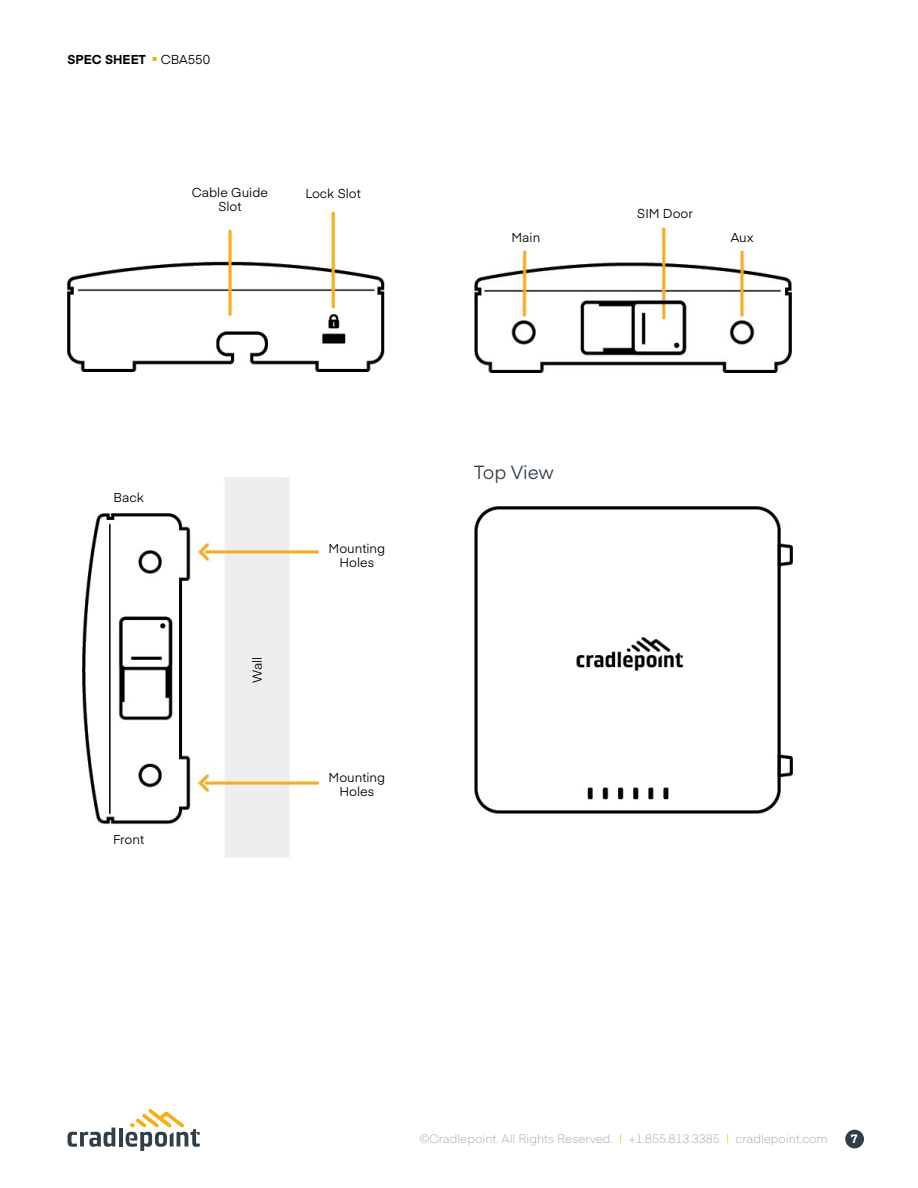
<style>
.page{position:relative;width:918px;height:1188px;background:#fff}
.page>*{position:absolute;margin:0;border:0;box-sizing:border-box;transform-origin:0 0}
.t1{font:18.75px "Eina 01";color:#313e48}
.t2{font:12.75px/13.5px "Eina 01";color:#000;text-align:center}
.t3{font:700 12.75px "Eina 01";color:#000}
.t4{font:300 12px "Eina 01";color:#a3a9ad}
.t5{font:700 12px "Eina 01";color:#fff}
.s1{font-weight:400}
.s2{color:#fbad18}
</style>
<div class="page">
<div style="left:845px;top:1130px;width:19px;height:18px;background:#313e48;border-radius:50%"></div>
<svg style="left:68px;top:1128px;width:47px;height:19px"></svg>
<hr style="left:119px;top:1128px;width:4px;height:18px;background:#313e48">
<svg style="left:126px;top:1109px;width:74px;height:42px"></svg>
<img style="left:68px;top:211px;width:317px;height:161px">
<img style="left:474px;top:228px;width:317px;height:145px">
<img style="left:474px;top:507px;width:319px;height:306px">
<img style="left:82px;top:478px;width:237px;height:379px">
<p class="t3" style="left:68px;top:50px;width:144px">SPEC SHEET <sup>■</sup> <span class="s1">CBA550</span></p>
<p class="t2" style="left:192px;top:185px;width:78px">Cable Guide</p>
<p class="t2" style="left:305px;top:186px;width:57px">Lock Slot</p>
<p class="t2" style="left:218px;top:199px;width:25px">Slot</p>
<p class="t2" style="left:113px;top:490px;width:32px">Back</p>
<p class="t2" style="left:113px;top:831px;width:32px">Front</p>
<p class="t2" style="left:250px;top:683px;width:28px;rotate:-90deg">Wall</p>
<p class="t2" style="left:329px;top:541px;width:58px">Mounting<br>Holes</p>
<p class="t2" style="left:329px;top:770px;width:58px">Mounting<br>Holes</p>
<p class="t2" style="left:637px;top:206px;width:57px">SIM Door</p>
<p class="t2" style="left:511px;top:229px;width:30px">Main</p>
<p class="t2" style="left:731px;top:229px;width:24px">Aux</p>
<h1 class="t1" style="left:474px;top:458px;width:82px">Top View</h1>
<p class="t4" style="left:420px;top:1130px;width:409px">©Cradlepoint. All Rights Reserved. <span class="s2">|</span> +1.855.813.3385 <span class="s2">|</span> cradlepoint.com</p>
<p class="t5" style="left:851px;top:1130px;width:8px">7</p>
</div>
